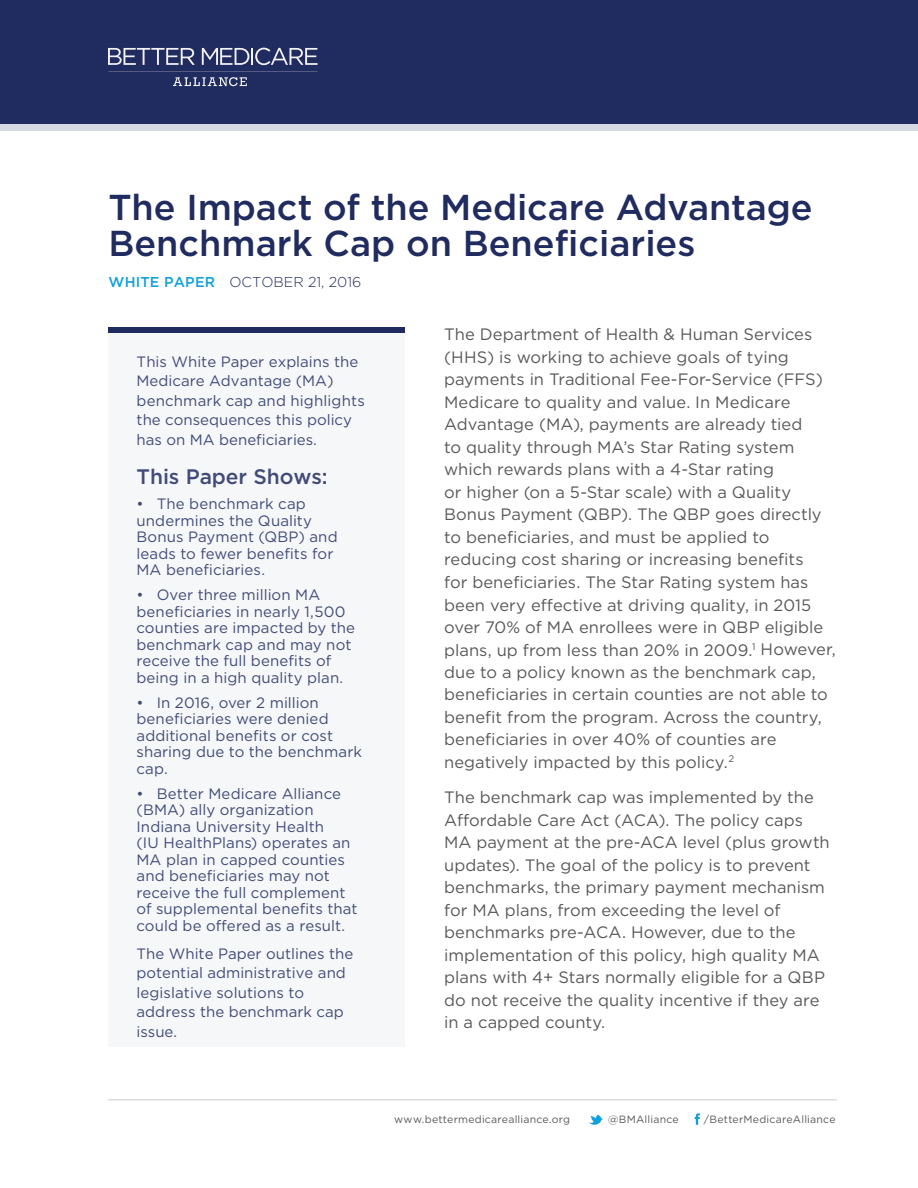
<style>
.page{position:relative;width:918px;height:1188px;background:#fff}
.page>*{position:absolute;margin:0;border:0;box-sizing:border-box;transform-origin:0 0}
.t1{font:500 36px/36px "Gotham";color:#202b5f}
.t2{font:500 21px "Gotham";letter-spacing:-.005em;color:#424b77}
.t3{font:16.5px/22.5px "Gotham";color:#58595b}
.t4{font:15px/16.5px "Gotham";letter-spacing:.005em;color:#424b77}
.t5{font:300 14.25px "Gotham";color:#202b5f}
.t6{font:10.5px "Gotham";letter-spacing:.02em;color:#58595b}
.s1{font-weight:500;color:#10a0db}
</style>
<div class="page">
<div style="left:108px;top:327px;width:297px;height:719px;background:#f6f7f9"></div>
<hr style="left:108px;top:1099px;width:729px;height:1px;background:#ccc">
<svg style="left:589px;top:1115px;width:14px;height:10px"></svg>
<svg style="left:695px;top:1113px;width:5px;height:12px"></svg>
<div style="left:0;top:0;width:918px;height:129px;background:#202b5f"></div>
<svg style="left:108px;top:48px;width:87px;height:17px"></svg>
<svg style="left:202px;top:48px;width:116px;height:17px"></svg>
<svg style="left:173px;top:77px;width:74px;height:9px"></svg>
<div style="left:108px;top:327px;width:297px;height:6px;background:#202b5f"></div>
<div style="left:0;top:124px;width:918px;height:7px;background:#d7d9e2"></div>
<h1 class="t1" style="left:109px;top:189px;width:706px">The Impact of the Medicare Advantage<br>Benchmark Cap on Beneficiaries</h1>
<p class="t5" style="left:109px;top:273px;width:254px"><span class="s1">WHITE PAPER</span> OCTOBER 21, 2016</p>
<p class="t4" style="left:137px;top:351px;width:230px;line-height:19.5px">This White Paper explains the<br>Medicare Advantage (MA) benchmark cap and highlights the consequences this policy has on MA beneficiaries.</p>
<p class="t2" style="left:137px;top:463px;width:192px">This Paper Shows:</p>
<p class="t4" style="left:136px;top:495px;width:203px">• The benchmark cap undermines the Quality<br>Bonus Payment (QBP) and leads to fewer benefits for<br>MA beneficiaries.</p>
<p class="t4" style="left:136px;top:586px;width:220px">• Over three million MA beneficiaries in nearly 1,500 counties are impacted by the benchmark cap and may not receive the full benefits of being in a high quality plan.</p>
<p class="t4" style="left:136px;top:694px;width:227px">• In 2016, over 2 million beneficiaries were denied additional benefits or cost sharing due to the benchmark cap.</p>
<p class="t4" style="left:136px;top:785px;width:223px">• Better Medicare Alliance (BMA) ally organization<br>Indiana University Health<br>(IU HealthPlans) operates an<br>MA plan in capped counties and beneficiaries may not receive the full complement of supplemental benefits that could be offered as a result.</p>
<p class="t4" style="left:136px;top:943px;width:218px;line-height:19.5px">The White Paper outlines the potential administrative and legislative solutions to address the benchmark cap issue.</p>
<p class="t3" style="left:444px;top:323px;width:393px">The Department of Health &amp; Human Services (HHS) is working to achieve goals of tying payments in Traditional Fee-For-Service (FFS)<br>Medicare to quality and value. In Medicare Advantage (MA), payments are already tied<br>to quality through MA’s Star Rating system which rewards plans with a 4-Star rating<br>or higher (on a 5-Star scale) with a Quality Bonus Payment (QBP). The QBP goes directly to beneficiaries, and must be applied to reducing cost sharing or increasing benefits<br>for beneficiaries. The Star Rating system has been very effective at driving quality, in 2015 over 70% of MA enrollees were in QBP eligible plans, up from less than 20% in 2009.<sup>1</sup> However, due to a policy known as the benchmark cap, beneficiaries in certain counties are not able to benefit from the program. Across the country, beneficiaries in over 40% of counties are negatively impacted by this policy.<sup>2</sup></p>
<p class="t3" style="left:444px;top:786px;width:387px">The benchmark cap was implemented by the Affordable Care Act (ACA). The policy caps MA payment at the pre-ACA level (plus growth updates). The goal of the policy is to prevent benchmarks, the primary payment mechanism for MA plans, from exceeding the level of benchmarks pre-ACA. However, due to the implementation of this policy, high quality MA plans with 4+ Stars normally eligible for a QBP do not receive the quality incentive if they are in a capped county.</p>
<p class="t6" style="left:394px;top:1113px;width:178px">www.bettermedicarealliance.org</p>
<p class="t6" style="left:608px;top:1113px;width:72px">@BMAlliance</p>
<p class="t6" style="left:704px;top:1113px;width:133px">/BetterMedicareAlliance</p>
</div>
